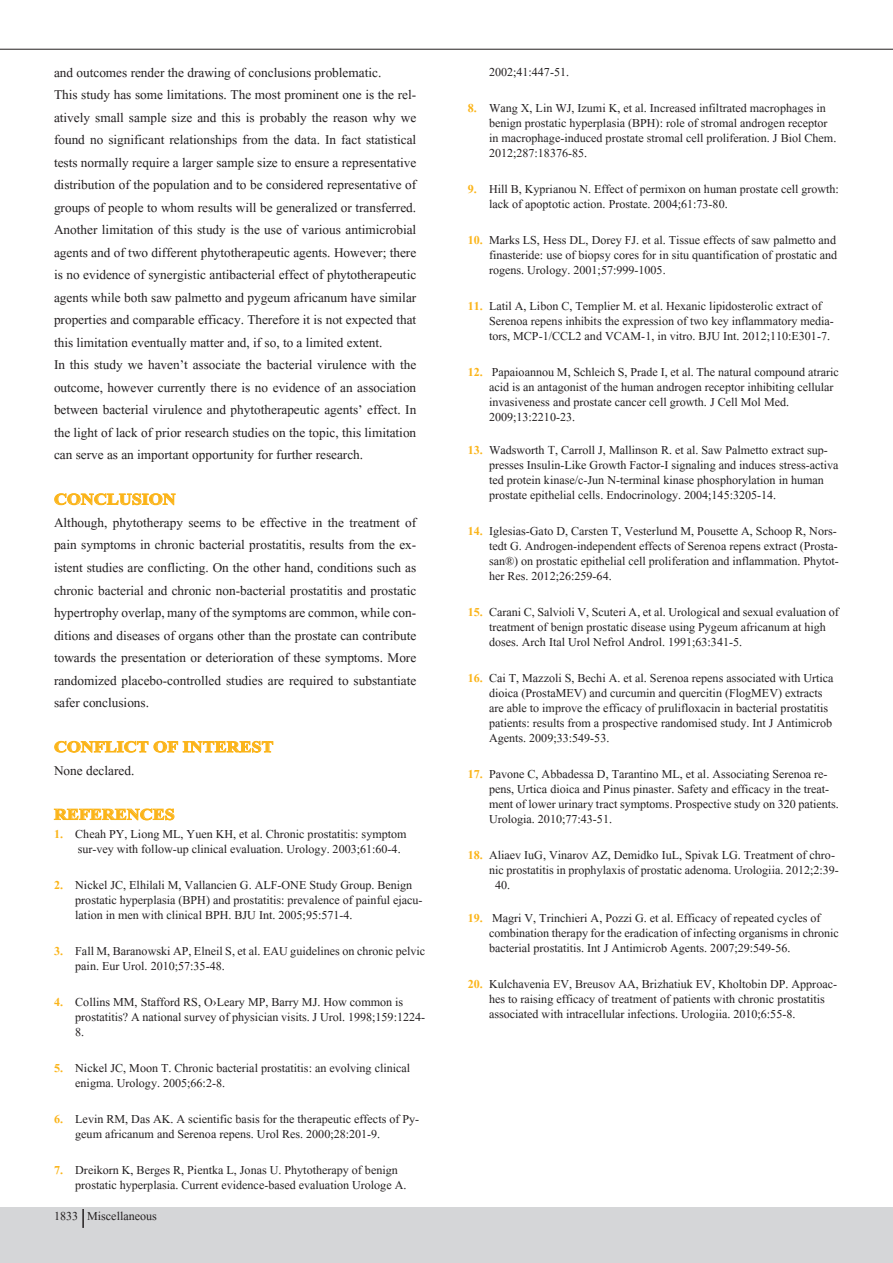
<style>
.page{position:relative;width:893px;height:1263px;background:#fff}
.page>*{position:absolute;margin:0;border:0;box-sizing:border-box;transform-origin:0 0}
.t1{font:700 19.5px "Aparajita";color:#fbb419;scale:1.14 1}
.Body_Text{font:16.5px/22.5px "Aparajita";color:#231f20;text-align:justify}
.t2{font:15px/15px "Aparajita";color:#231f20}
.s1{font-weight:700;color:#fbb419}
.s2{font-family:"Times New Roman";font-size:12px}
</style>
<div class="page">
<div style="left:0;top:1207px;width:893px;height:56px;background:#d5d6d8"></div>
<svg style="left:54px;top:493px;width:122px;height:13px"></svg>
<svg style="left:54px;top:740px;width:220px;height:13px"></svg>
<svg style="left:54px;top:808px;width:121px;height:13px"></svg>
<hr style="left:0;top:49px;width:893px;height:1px;background:#231f20">
<svg style="left:82px;top:1209px;width:2px;height:19px"></svg>
<p class="Body_Text" style="left:54px;top:63px;width:329px">and outcomes render the drawing of conclusions problematic.</p>
<p class="Body_Text" style="left:54px;top:85px;width:364px">This study has some limitations. The most prominent one is the rel&shy;atively small sample size and this is probably the reason why we found no significant relationships from the data. In fact statistical tests normally require a larger sample size to ensure a representative distribution of the population and to be considered representative of groups of people to whom results will be generalized or transferred.<br>Another limitation of this study is the use of various antimicrobial agents and of two different phytotherapeutic agents. However; there is no evidence of synergistic antibacterial effect of phytotherapeutic agents while both saw palmetto and pygeum africanum have similar properties and comparable efficacy. Therefore it is not expected that this limitation eventually matter and, if so, to a limited extent.</p>
<p class="Body_Text" style="left:54px;top:355px;width:364px">In this study we haven’t associate the bacterial virulence with the outcome, however currently there is no evidence of an association between bacterial virulence and phytotherapeutic agents’ effect. In the light of lack of prior research studies on the topic, this limitation can serve as an important opportunity for further research.</p>
<p class="t1" style="left:54px;top:490px;width:108px">CONCLUSION</p>
<p class="Body_Text" style="left:54px;top:513px;width:364px">Although, phytotherapy seems to be effective in the treatment of pain symptoms in chronic bacterial prostatitis, results from the ex&shy;istent studies are conflicting. On the other hand, conditions such as chronic bacterial and chronic non-bacterial prostatitis and prostatic hypertrophy overlap, many of the symptoms are common, while con&shy;ditions and diseases of organs other than the prostate can contribute towards the presentation or deterioration of these symptoms. More randomized placebo-controlled studies are required to substantiate safer conclusions.</p>
<p class="t1" style="left:54px;top:738px;width:194px">CONFLICT OF INTEREST</p>
<p class="Body_Text" style="left:54px;top:760px;width:82px">None declared.</p>
<p class="t1" style="left:54px;top:805px;width:107px">REFERENCES</p>
<p class="t2" style="left:78px;top:827px;width:330px;text-indent:-24px"><span class="s1">1.</span> Cheah PY, Liong ML, Yuen KH, et al. Chronic prostatitis: symptom sur-vey with follow-up clinical evaluation. Urology. 2003;61:60-4.</p>
<p class="t2" style="left:54px;top:878px;width:360px"><span class="s1">2.</span> Nickel JC, Elhilali M, Vallancien G. ALF-ONE Study Group. Benign</p>
<p class="t2" style="left:75px;top:893px;width:349px">prostatic hyperplasia (BPH) and prostatitis: prevalence of painful ejacu-</p>
<p class="t2" style="left:75px;top:908px;width:279px">lation in men with clinical BPH. BJU Int. 2005;95:571-4.</p>
<p class="t2" style="left:54px;top:944px;width:373px"><span class="s1">3.</span> Fall M, Baranowski AP, Elneil S, et al. EAU guidelines on chronic pelvic</p>
<p class="t2" style="left:75px;top:959px;width:151px">pain. Eur Urol. 2010;57:35-48.</p>
<p class="t2" style="left:54px;top:995px;width:351px"><span class="s1">4.</span> Collins MM, Stafford RS, O›Leary MP, Barry MJ. How common is</p>
<p class="t2" style="left:75px;top:1010px;width:351px">prostatitis? A national survey of physician visits. J Urol. 1998;159:1224-</p>
<p class="t2" style="left:75px;top:1025px;width:11px">8.</p>
<p class="t2" style="left:54px;top:1061px;width:358px"><span class="s1">5.</span> Nickel JC, Moon T. Chronic bacterial prostatitis: an evolving clinical</p>
<p class="t2" style="left:75px;top:1076px;width:151px">enigma. Urology. 2005;66:2-8.</p>
<p class="t2" style="left:54px;top:1112px;width:367px"><span class="s1">6.</span> Levin RM, Das AK. A scientific basis for the therapeutic effects of Py-</p>
<p class="t2" style="left:75px;top:1127px;width:307px">geum africanum and Serenoa repens. Urol Res. 2000;28:201-9.</p>
<p class="t2" style="left:54px;top:1163px;width:345px"><span class="s1">7.</span> Dreikorn K, Berges R, Pientka L, Jonas U. Phytotherapy of benign</p>
<p class="t2" style="left:75px;top:1178px;width:333px">prostatic hyperplasia. Current evidence-based evaluation Urologe A.</p>
<p class="t2" style="left:54px;top:1210px;width:104px">1833 Miscellaneous</p>
<p class="t2" style="left:489px;top:66px;width:82px">2002;41:447-51.</p>
<p class="t2" style="left:468px;top:102px;width:360px"><span class="s1">8.</span> Wang X, Lin WJ, Izumi K, et al. Increased infiltrated macrophages in</p>
<p class="t2" style="left:489px;top:117px;width:340px">benign prostatic hyperplasia (BPH): role of stromal androgen receptor</p>
<p class="t2" style="left:489px;top:132px;width:349px">in macrophage-induced prostate stromal cell proliferation. J Biol Chem.</p>
<p class="t2" style="left:489px;top:147px;width:100px">2012;287:18376-85.</p>
<p class="t2" style="left:468px;top:183px;width:373px"><span class="s1">9.</span> Hill B, Kyprianou N. Effect of permixon on human prostate cell growth:</p>
<p class="t2" style="left:489px;top:198px;width:240px">lack of apoptotic action. Prostate. 2004;61:73-80.</p>
<p class="t2" style="left:468px;top:234px;width:370px"><span class="s1">10.</span> Marks LS, Hess DL, Dorey FJ. et al. Tissue effects of saw palmetto and</p>
<p class="t2" style="left:489px;top:249px;width:350px">finasteride: use of biopsy cores for in situ quantification of prostatic and</p>
<p class="t2" style="left:489px;top:264px;width:178px">rogens. Urology. 2001;57:999-1005.</p>
<p class="t2" style="left:468px;top:300px;width:356px"><span class="s1">11.</span> Latil A, Libon C, Templier M. et al. Hexanic lipidosterolic extract of</p>
<p class="t2" style="left:489px;top:315px;width:346px">Serenoa repens inhibits the expression of two key inflammatory media-</p>
<p class="t2" style="left:489px;top:330px;width:343px">tors, MCP-1/CCL2 and VCAM-1, in vitro. BJU Int. 2012;110:E301-7.</p>
<p class="t2" style="left:468px;top:366px;width:373px"><span class="s1">12.</span> Papaioannou M, Schleich S, Prade I, et al. The natural compound atraric</p>
<p class="t2" style="left:489px;top:381px;width:346px">acid is an antagonist of the human androgen receptor inhibiting cellular</p>
<p class="t2" style="left:489px;top:396px;width:302px">invasiveness and prostate cancer cell growth. J Cell Mol Med.</p>
<p class="t2" style="left:489px;top:411px;width:88px">2009;13:2210-23.</p>
<p class="t2" style="left:468px;top:444px;width:362px"><span class="s1">13.</span> Wadsworth <span class="s2">Τ</span>, Carroll J, Mallinson R. et al. Saw Palmetto extract sup-</p>
<p class="t2" style="left:489px;top:459px;width:351px">presses Insulin-Like Growth Factor-I signaling and induces stress-activa</p>
<p class="t2" style="left:489px;top:474px;width:336px">ted protein kinase/c-Jun N-terminal kinase phosphorylation in human</p>
<p class="t2" style="left:489px;top:489px;width:289px">prostate epithelial cells. Endocrinology. 2004;145:3205-14.</p>
<p class="t2" style="left:468px;top:525px;width:370px"><span class="s1">14.</span> Iglesias-Gato D, Carsten T, Vesterlund M, Pousette A, Schoop R, Nors-</p>
<p class="t2" style="left:489px;top:540px;width:350px">tedt G. Androgen-independent effects of Serenoa repens extract (Prosta-</p>
<p class="t2" style="left:489px;top:555px;width:351px">san®) on prostatic epithelial cell proliferation and inflammation. Phytot-</p>
<p class="t2" style="left:489px;top:570px;width:124px">her Res. 2012;26:259-64.</p>
<p class="t2" style="left:468px;top:606px;width:373px"><span class="s1">15.</span> Carani C, Salvioli V, Scuteri A, et al. Urological and sexual evaluation of</p>
<p class="t2" style="left:489px;top:621px;width:338px">treatment of benign prostatic disease using Pygeum africanum at high</p>
<p class="t2" style="left:489px;top:636px;width:255px">doses. Arch Ital Urol Nefrol Androl. 1991;63:341-5.</p>
<p class="t2" style="left:468px;top:672px;width:367px"><span class="s1">16.</span> Cai T, Mazzoli S, Bechi A. et al. Serenoa repens associated with Urtica</p>
<p class="t2" style="left:489px;top:687px;width:335px">dioica (ProstaMEV) and curcumin and quercitin (FlogMEV) extracts</p>
<p class="t2" style="left:489px;top:702px;width:341px">are able to improve the efficacy of prulifloxacin in bacterial prostatitis</p>
<p class="t2" style="left:489px;top:717px;width:345px">patients: results from a prospective randomised study. Int J Antimicrob</p>
<p class="t2" style="left:489px;top:732px;width:122px">Agents. 2009;33:549-53.</p>
<p class="t2" style="left:468px;top:768px;width:361px"><span class="s1">17.</span> Pavone C, Abbadessa D, Tarantino ML, et al. Associating Serenoa re-</p>
<p class="t2" style="left:489px;top:783px;width:342px">pens, Urtica dioica and Pinus pinaster. Safety and efficacy in the treat-</p>
<p class="t2" style="left:489px;top:798px;width:351px">ment of lower urinary tract symptoms. Prospective study on 320 patients.</p>
<p class="t2" style="left:489px;top:813px;width:125px">Urologia. 2010;77:43-51.</p>
<p class="t2" style="left:468px;top:849px;width:369px"><span class="s1">18.</span> Aliaev IuG, Vinarov AZ, Demidko IuL, Spivak LG. Treatment of chro-</p>
<p class="t2" style="left:489px;top:864px;width:351px">nic prostatitis in prophylaxis of prostatic adenoma. Urologiia. 2012;2:39-</p>
<p class="t2" style="left:495px;top:879px;width:17px">40.</p>
<p class="t2" style="left:468px;top:912px;width:354px"><span class="s1">19.</span> Magri V, Trinchieri A, Pozzi G. et al. Efficacy of repeated cycles of</p>
<p class="t2" style="left:489px;top:927px;width:351px">combination therapy for the eradication of infecting organisms in chronic</p>
<p class="t2" style="left:489px;top:942px;width:303px">bacterial prostatitis. Int J Antimicrob Agents. 2007;29:549-56.</p>
<p class="t2" style="left:468px;top:978px;width:371px"><span class="s1">20.</span> Kulchavenia EV, Breusov AA, Brizhatiuk EV, Kholtobin DP. Approac-</p>
<p class="t2" style="left:489px;top:993px;width:337px">hes to raising efficacy of treatment of patients with chronic prostatitis</p>
<p class="t2" style="left:489px;top:1008px;width:308px">associated with intracellular infections. Urologiia. 2010;6:55-8.</p>
</div>
